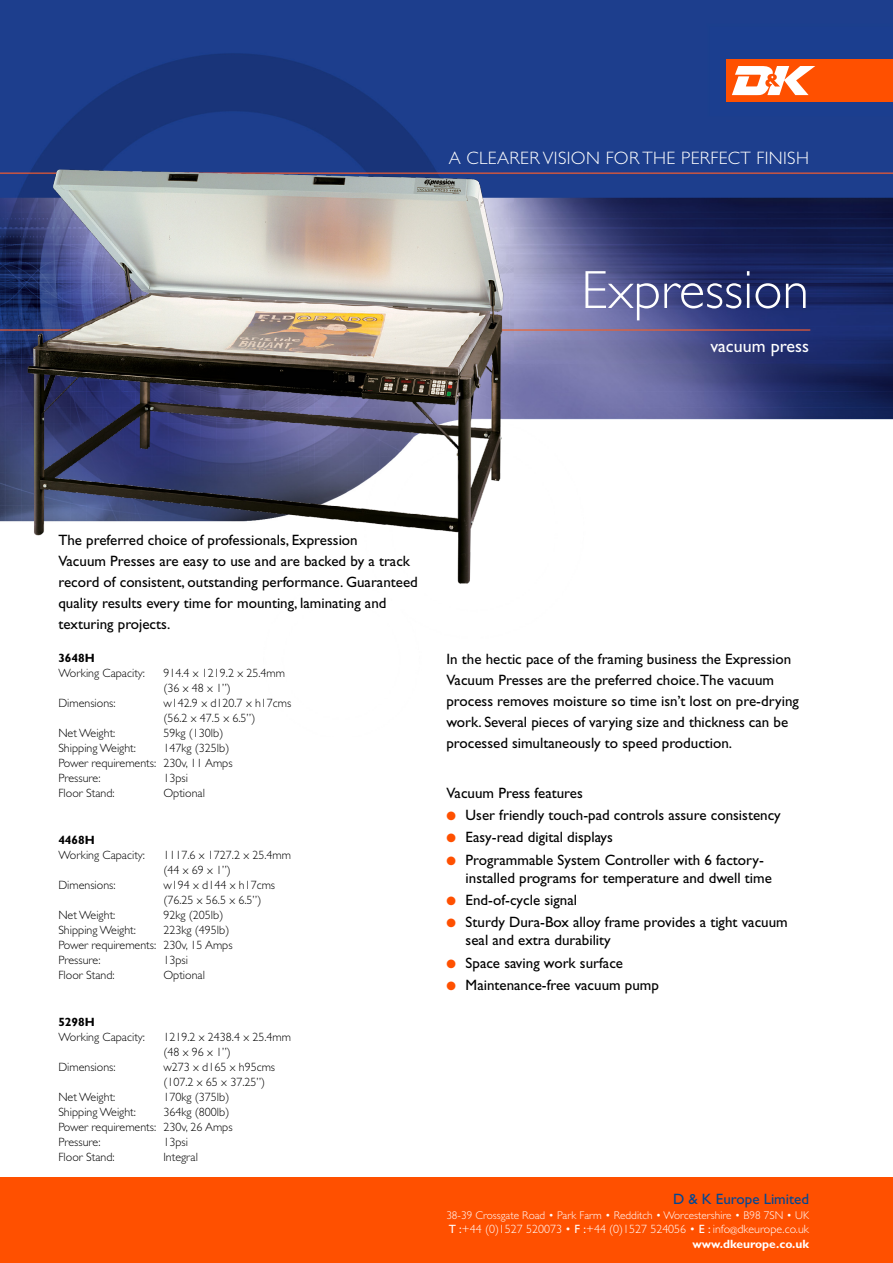
<style>
.page{position:relative;width:893px;height:1263px;background:#fff}
.page>*{position:absolute;margin:0;border:0;box-sizing:border-box;transform-origin:0 0}
.t1{font:300 54px "Gill Sans";color:#fff}
.t2{font:300 18px "Gill Sans";letter-spacing:.02em;color:#fff}
.t3{font:18px "Gill Sans";color:#fff}
.t4{font:15px/21px "Gill Sans";color:#000}
.t5{font:15px "Gill Sans";color:#004794}
.t6{font:300 12px/15px "Gill Sans";color:#000}
.t7{font:300 12px/14.4px "Gill Sans";color:#fff;text-align:right}
.t8{font:700 12px "Gill Sans";color:#000}
.t9{font:300 11.25px "Gill Sans";color:#fff}
.s1{color:#ff5000}
.s2{font-weight:400}
.s3{font-size:9px}
.s4{font-weight:700}
</style>
<div class="page">
<img style="left:0;top:0;width:893px;height:522px">
<div style="left:0;top:1178px;width:893px;height:85px;background:#ff5000"></div>
<div style="left:726px;top:60px;width:167px;height:42px;background:#ff5000"></div>
<svg style="left:732px;top:66px;width:83px;height:29px"></svg>
<img style="left:21px;top:158px;width:488px;height:426px">
<p class="t2" style="left:449px;top:147px;width:362px">A CLEARER VISION FOR THE PERFECT FINISH</p>
<h1 class="t1" style="left:581px;top:260px;width:229px">Expression</h1>
<p class="t3" style="left:710px;top:335px;width:100px">vacuum press</p>
<p class="t4" style="left:58px;top:529px;width:361px">The preferred choice of professionals, Expression<br>Vacuum Presses are easy to use and are backed by a track record of consistent, outstanding performance. Guaranteed quality results every time for mounting, laminating and texturing projects.</p>
<p class="t8" style="left:58px;top:651px;width:38px">3648H</p>
<p class="t6" style="left:58px;top:665px;width:88px">Working Capacity:</p>
<p class="t6" style="left:163px;top:665px;width:123px">914.4 x 1219.2 x 25.4mm (36 x 48 x 1”)</p>
<p class="t6" style="left:58px;top:695px;width:59px">Dimensions:</p>
<p class="t6" style="left:163px;top:695px;width:130px">w142.9 x d120.7 x h17cms (56.2 x 47.5 x 6.5”)</p>
<p class="t6" style="left:58px;top:725px;width:59px">Net Weight:</p>
<p class="t6" style="left:163px;top:725px;width:61px">59kg (130lb)</p>
<p class="t6" style="left:58px;top:740px;width:79px">Shipping Weight:</p>
<p class="t6" style="left:58px;top:740px;width:176px;text-indent:105px">147kg (325lb)<br>Power requirements: 230v, 11 Amps<br>Pressure:</p>
<p class="t6" style="left:163px;top:770px;width:26px">13psi</p>
<p class="t6" style="left:58px;top:785px;width:58px">Floor Stand:</p>
<p class="t6" style="left:163px;top:785px;width:43px">Optional</p>
<p class="t8" style="left:58px;top:833px;width:38px">4468H</p>
<p class="t6" style="left:58px;top:847px;width:88px">Working Capacity:</p>
<p class="t6" style="left:163px;top:847px;width:129px">1117.6 x 1727.2 x 25.4mm (44 x 69 x 1”)</p>
<p class="t6" style="left:58px;top:877px;width:59px">Dimensions:</p>
<p class="t6" style="left:163px;top:877px;width:113px">w194 x d144 x h17cms (76.25 x 56.5 x 6.5”)</p>
<p class="t6" style="left:58px;top:907px;width:59px">Net Weight:</p>
<p class="t6" style="left:163px;top:907px;width:61px">92kg (205lb)</p>
<p class="t6" style="left:58px;top:922px;width:79px">Shipping Weight:</p>
<p class="t6" style="left:58px;top:922px;width:176px;text-indent:105px">223kg (495lb)<br>Power requirements: 230v, 15 Amps<br>Pressure:</p>
<p class="t6" style="left:163px;top:952px;width:26px">13psi</p>
<p class="t6" style="left:58px;top:967px;width:58px">Floor Stand:</p>
<p class="t6" style="left:163px;top:967px;width:43px">Optional</p>
<p class="t8" style="left:58px;top:1015px;width:38px">5298H</p>
<p class="t6" style="left:58px;top:1029px;width:88px">Working Capacity:</p>
<p class="t6" style="left:163px;top:1029px;width:129px">1219.2 x 2438.4 x 25.4mm (48 x 96 x 1”)</p>
<p class="t6" style="left:58px;top:1059px;width:59px">Dimensions:</p>
<p class="t6" style="left:163px;top:1059px;width:113px">w273 x d165 x h95cms (107.2 x 65 x 37.25”)</p>
<p class="t6" style="left:58px;top:1089px;width:59px">Net Weight:</p>
<p class="t6" style="left:163px;top:1089px;width:67px">170kg (375lb)</p>
<p class="t6" style="left:58px;top:1104px;width:79px">Shipping Weight:</p>
<p class="t6" style="left:58px;top:1104px;width:176px;text-indent:105px">364kg (800lb)<br>Power requirements: 230v, 26 Amps<br>Pressure:</p>
<p class="t6" style="left:163px;top:1134px;width:26px">13psi</p>
<p class="t6" style="left:58px;top:1149px;width:58px">Floor Stand:</p>
<p class="t6" style="left:163px;top:1149px;width:36px">Integral</p>
<p class="t4" style="left:446px;top:648px;width:354px">In the hectic pace of the framing business the Expression Vacuum Presses are the preferred choice.The vacuum process removes moisture so time isn’t lost on pre-drying work. Several pieces of varying size and thickness can be processed simultaneously to speed production.</p>
<p class="t4" style="left:446px;top:782px;width:138px">Vacuum Press features</p>
<p class="t4" style="left:446px;top:805px;width:336px"><span class="s1">●</span> User friendly touch-pad controls assure consistency</p>
<p class="t4" style="left:446px;top:827px;width:168px"><span class="s1">●</span> Easy-read digital displays</p>
<p class="t4" style="left:466px;top:851px;width:308px;line-height:18px;text-indent:-19px"><span class="s1">●</span> Programmable System Controller with 6 factory&shy;installed programs for temperature and dwell time</p>
<p class="t4" style="left:446px;top:889px;width:132px"><span class="s1">●</span> End-of-cycle signal</p>
<p class="t4" style="left:466px;top:913px;width:324px;line-height:18px;text-indent:-19px"><span class="s1">●</span> Sturdy Dura-Box alloy frame provides a tight vacuum seal and extra durability</p>
<p class="t4" style="left:446px;top:952px;width:178px"><span class="s1">●</span> Space saving work surface</p>
<p class="t4" style="left:446px;top:974px;width:214px"><span class="s1">●</span> Maintenance-free vacuum pump</p>
<p class="t5" style="left:673px;top:1191px;width:137px">D &amp; K Europe Limited</p>
<p class="t9" style="left:446px;top:1209px;width:364px">38-39 Crossgate Road • Park Farm • Redditch • Worcestershire • B98 7SN • UK</p>
<p class="t7" style="left:449px;top:1222px;width:362px"><span class="s2">T :</span>+44 (0)1527 520073 • <span class="s2">F :</span>+44 (0)1527 524056 • <span class="s2">E :</span> info<span class="s3">@</span>dkeurope.co.uk <span class="s4">www.dkeurope.co.uk</span></p>
</div>
